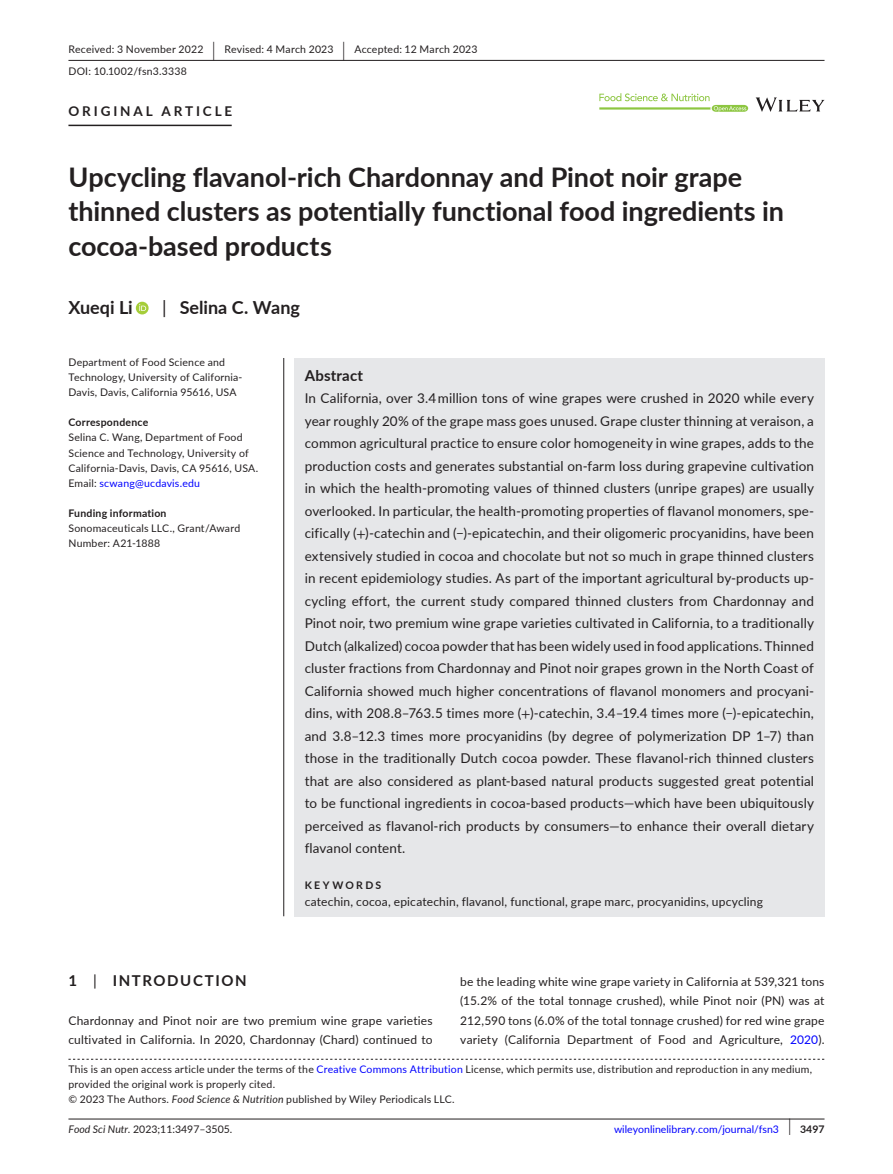
<style>
.page{position:relative;width:893px;height:1174px;background:#fff}
.page>*{position:absolute;margin:0;border:0;box-sizing:border-box;transform-origin:0 0}
.t1{font:700 27px/34.5px "Lato";color:#231f20}
.t2{font:700 18px "Lato";letter-spacing:-.005em;color:#231f20}
.t3{font:700 15px "Lato";letter-spacing:.1em;color:#231f20}
.t4{font:700 15px "Lato";letter-spacing:.015em;color:#231f20}
.t5{font:13.5px/22.5px "Lato";letter-spacing:.01em;color:#231f20;text-align:justify}
.t6{font:700 13.5px "Lato";letter-spacing:.215em;color:#231f20}
.t7{font:12px/19.5px "Lato";letter-spacing:.015em;color:#231f20}
.t8{font:10.5px/15px "Lato";letter-spacing:.02em;color:#231f20}
.t9{font:10.5px "Lato";color:#00f}
.t10{font:700 10.5px "Lato";letter-spacing:.02em;color:#231f20}
.t11{font:10.5px "Lato";color:#231f20}
.t12{font:700 10.5px "Lato";letter-spacing:.22em;color:#231f20}
.s1{font-size:19.65px}
.s2{font-weight:400}
.s3{color:#00f}
.s4{font-family:"STIX"}
.s5{font-style:italic}
.s6{font-size:17.4px;color:#231f20}
.s7{font-weight:700;color:#231f20}
</style>
<div class="page">
<hr style="left:68px;top:1118px;width:756px;height:1px;background:#231f20">
<svg style="left:756px;top:97px;width:68px;height:15px"></svg>
<svg style="left:599px;top:93px;width:149px;height:19px"></svg>
<hr style="left:68px;top:60px;width:756px;height:1px;background:#231f20">
<hr style="left:68px;top:125px;width:164px;height:1px;background:#231f20">
<svg style="left:136px;top:302px;width:13px;height:12px"></svg>
<svg style="left:139px;top:304px;width:7px;height:7px"></svg>
<svg style="left:68px;top:1058px;width:756px;height:1px"></svg>
<div style="left:294px;top:358px;width:530px;height:558px;background:#e6e7e9"></div>
<hr style="left:283px;top:358px;width:1px;height:558px;background:#231f20">
<p class="t8" style="left:68px;top:38px;width:411px;line-height:21.8px">Received: 3 November 2022 <span class="s1">|</span> Revised: 4 March 2023 <span class="s1">|</span> Accepted: 12 March 2023<br>DOI: 10.1002/fsn3.3338</p>
<p class="t6" style="left:68px;top:101px;width:165px">ORIGINAL ARTICLE</p>
<h1 class="t1" style="left:68px;top:159px;width:717px">Upcycling flavanol-rich Chardonnay and Pinot noir grape thinned clusters as potentially functional food ingredients in cocoa-based products</h1>
<h2 class="t2" style="left:68px;top:295px;width:66px">Xueqi Li</h2>
<h2 class="t2" style="left:162px;top:295px;width:139px"><span class="s2">|</span> Selina C. Wang</h2>
<p class="t8" style="left:68px;top:355px;width:176px">Department of Food Science and<br>Technology, University of California-<br>Davis, Davis, California 95616, USA</p>
<p class="t10" style="left:68px;top:415px;width:81px">Correspondence</p>
<p class="t8" style="left:68px;top:430px;width:191px">Selina C. Wang, Department of Food Science and Technology, University of California-Davis, Davis, CA 95616, USA.<br>Email: <span class="s3">scwang@ucdavis.edu</span></p>
<p class="t10" style="left:68px;top:505px;width:100px">Funding information</p>
<p class="t8" style="left:68px;top:520px;width:173px">Sonomaceuticals LLC., Grant/Award<br>Number: A21-1888</p>
<p class="t4" style="left:305px;top:364px;width:60px">Abstract</p>
<p class="t5" style="left:305px;top:386px;width:511px">In California, over 3.4 million tons of wine grapes were crushed in 2020 while every year roughly 20% of the grape mass goes unused. Grape cluster thinning at veraison, a common agricultural practice to ensure color homogeneity in wine grapes, adds to the production costs and generates substantial on-farm loss during grapevine cultivation in which the health-promoting values of thinned clusters (unripe grapes) are usually overlooked. In particular, the health-promoting properties of flavanol monomers, spe&shy;cifically (<span class="s4">+</span>)-catechin and (−)-epicatechin, and their oligomeric procyanidins, have been extensively studied in cocoa and chocolate but not so much in grape thinned clusters in recent epidemiology studies. As part of the important agricultural by-products up&shy;cycling effort, the current study compared thinned clusters from Chardonnay and Pinot noir, two premium wine grape varieties cultivated in California, to a traditionally Dutch (alkalized) cocoa powder that has been widely used in food applications. Thinned cluster fractions from Chardonnay and Pinot noir grapes grown in the North Coast of California showed much higher concentrations of flavanol monomers and procyani&shy;dins, with 208.8–763.5 times more (<span class="s4">+</span>)-catechin, 3.4–19.4 times more (−)-epicatechin, and 3.8–12.3 times more procyanidins (by degree of polymerization DP 1–7) than those in the traditionally Dutch cocoa powder. These flavanol-rich thinned clusters that are also considered as plant-based natural products suggested great potential to be functional ingredients in cocoa-based products—which have been ubiquitously perceived as flavanol-rich products by consumers—to enhance their overall dietary flavanol content.</p>
<p class="t12" style="left:305px;top:877px;width:78px">KEYWORDS</p>
<p class="t7" style="left:305px;top:891px;width:460px">catechin, cocoa, epicatechin, flavanol, functional, grape marc, procyanidins, upcycling</p>
<p class="t3" style="left:68px;top:969px;width:180px">1 <span class="s2">|</span> INTRODUCTION</p>
<p class="t7" style="left:68px;top:1010px;width:366px">Chardonnay and Pinot noir are two premium wine grape varieties cultivated in California. In 2020, Chardonnay (Chard) continued to</p>
<p class="t7" style="left:460px;top:971px;width:366px;text-align:justify">be the leading white wine grape variety in California at 539,321 tons (15.2% of the total tonnage crushed), while Pinot noir (PN) was at 212,590 tons (6.0% of the total tonnage crushed) for red wine grape variety (California Department of Food and Agriculture, <span class="s3">2020</span>).</p>
<p class="t8" style="left:68px;top:1061px;width:745px">This is an open access article under the terms of the <span class="s3">Creative Commons Attribution</span> License, which permits use, distribution and reproduction in any medium, provided the original work is properly cited.<br>© 2023 The Authors. <span class="s5">Food Science &amp; Nutrition</span> published by Wiley Periodicals LLC.</p>
<p class="t11" style="left:68px;top:1121px;width:165px"><span class="s5">Food Sci Nutr.</span> 2023;11:3497–3505.</p>
<p class="t9" style="left:614px;top:1121px;width:212px">wileyonlinelibrary.com/journal/fsn3 <span class="s6">|</span> <span class="s7">3497</span></p>
</div>
